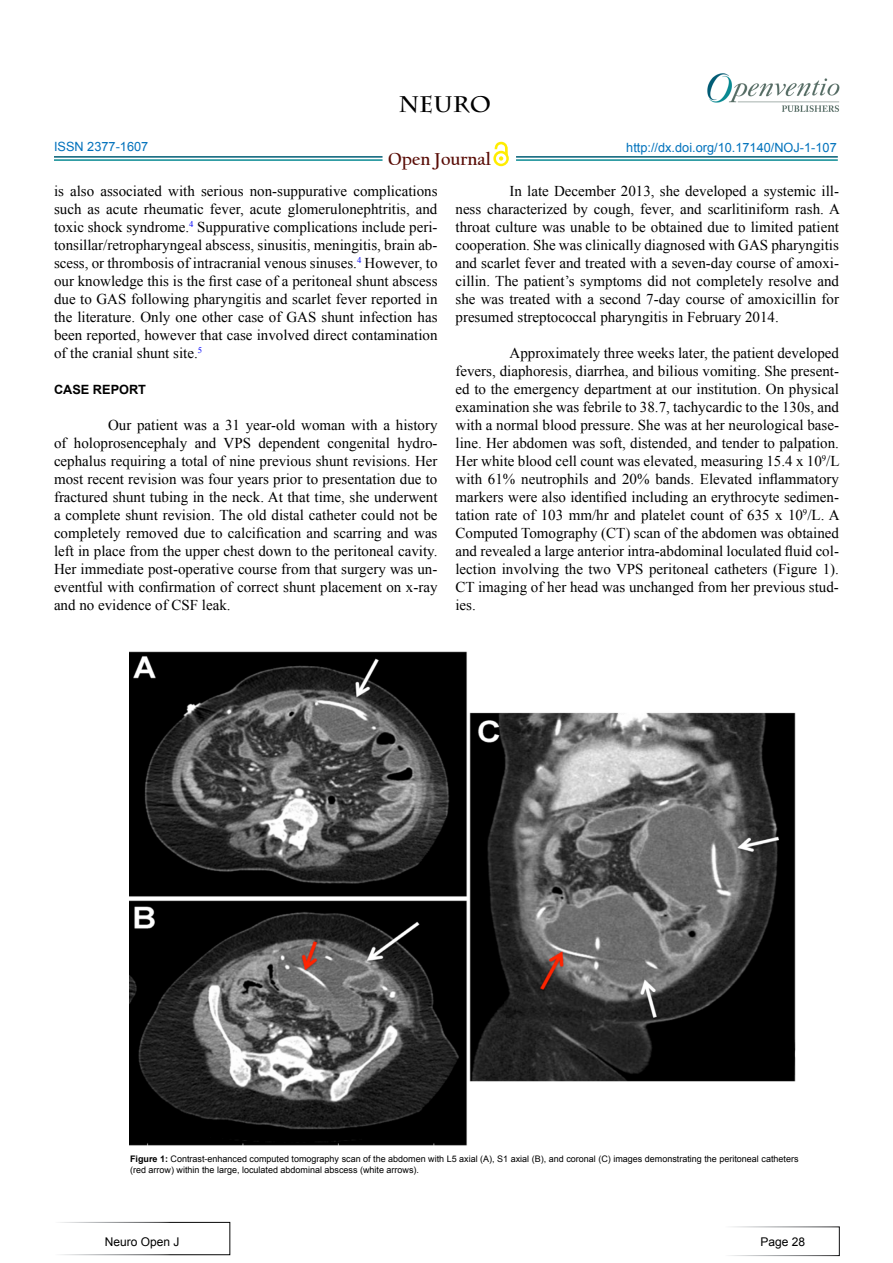
<style>
.page{position:relative;width:893px;height:1263px;background:#fff}
.page>*{position:absolute;margin:0;border:0;box-sizing:border-box;transform-origin:0 0}
.t1{font:700 22.5px "Charlemagne Std";color:#000}
.t2{font:700 18.15px "Californian FB";color:#580b05}
.t3{font:15px/18px "Times New Roman";color:#000;text-align:justify}
.t4{font:12.75px "Arial";color:#0072bc}
.t5{font:12.75px "Arial";color:#0071bc}
.t6{font:700 12.75px "Arial";color:#000}
.t7{font:12px "Arial";color:#000}
.t8{font:9px/10.8px "Arial";color:#000}
.s1{font-weight:700}
</style>
<div class="page">
<hr style="left:54px;top:156px;width:328px;height:2px;background:#015d75">
<hr style="left:54px;top:159px;width:328px;height:2px;background:#0a8b93">
<hr style="left:516px;top:156px;width:322px;height:2px;background:#015d75">
<hr style="left:516px;top:159px;width:322px;height:2px;background:#0a8b93">
<svg style="left:493px;top:151px;width:16px;height:15px"></svg>
<div style="left:496px;top:153px;width:10px;height:11px;background:#fff;border-radius:50%"></div>
<svg style="left:495px;top:141px;width:13px;height:20px"></svg>
<div style="left:54px;top:1222px;width:176px;height:33px;border:1px solid #fff"></div>
<div style="left:724px;top:1226px;width:116px;height:30px;border:1px solid #fff"></div>
<img style="left:707px;top:73px;width:133px;height:39px">
<img style="left:130px;top:651px;width:666px;height:495px">
<h1 class="t1" style="left:399px;top:91px;width:94px">NEURO</h1>
<p class="t2" style="left:388px;top:148px;width:104px">Open Journal</p>
<p class="t5" style="left:54px;top:139px;width:96px">ISSN 2377-1607</p>
<p class="t3" style="left:54px;top:182px;width:385px">is also associated with serious non-suppurative complications such as acute rheumatic fever, acute glomerulonephtritis, and toxic shock syndrome.<sup>4</sup> Suppurative complications include peri&shy;tonsillar/retropharyngeal abscess, sinusitis, meningitis, brain ab&shy;scess, or thrombosis of intracranial venous sinuses.<sup>4</sup> However, to our knowledge this is the first case of a peritoneal shunt abscess due to GAS following pharyngitis and scarlet fever reported in the literature. Only one other case of GAS shunt infection has been reported, however that case involved direct contamination of the cranial shunt site.<sup>5</sup></p>
<p class="t6" style="left:54px;top:381px;width:94px">CASE REPORT</p>
<p class="t3" style="left:54px;top:416px;width:385px;text-indent:54px">Our patient was a 31 year-old woman with a history of holoprosencephaly and VPS dependent congenital hydro&shy;cephalus requiring a total of nine previous shunt revisions. Her most recent revision was four years prior to presentation due to fractured shunt tubing in the neck. At that time, she underwent a complete shunt revision. The old distal catheter could not be completely removed due to calcification and scarring and was left in place from the upper chest down to the peritoneal cavity.<br>Her immediate post-operative course from that surgery was un&shy;eventful with confirmation of correct shunt placement on x-ray and no evidence of CSF leak.</p>
<p class="t4" style="left:626px;top:139px;width:212px">http://dx.doi.org/10.17140/NOJ-1-107</p>
<p class="t3" style="left:455px;top:182px;width:386px;text-indent:54px">In late December 2013, she developed a systemic ill&shy;ness characterized by cough, fever, and scarlitiniform rash. A throat culture was unable to be obtained due to limited patient cooperation. She was clinically diagnosed with GAS pharyngitis and scarlet fever and treated with a seven-day course of amoxi&shy;cillin. The patient’s symptoms did not completely resolve and she was treated with a second 7-day course of amoxicillin for presumed streptococcal pharyngitis in February 2014.</p>
<p class="t3" style="left:455px;top:344px;width:386px;text-indent:54px">Approximately three weeks later, the patient developed fevers, diaphoresis, diarrhea, and bilious vomiting. She present&shy;ed to the emergency department at our institution. On physical examination she was febrile to 38.7, tachycardic to the 130s, and with a normal blood pressure. She was at her neurological base&shy;line. Her abdomen was soft, distended, and tender to palpation.<br>Her white blood cell count was elevated, measuring 15.4 x 10<sup>9</sup>/L with 61% neutrophils and 20% bands. Elevated inflammatory markers were also identified including an erythrocyte sedimen&shy;tation rate of 103 mm/hr and platelet count of 635 x 10<sup>9</sup>/L. A Computed Tomography (CT) scan of the abdomen was obtained and revealed a large anterior intra-abdominal loculated fluid col&shy;lection involving the two VPS peritoneal catheters (Figure 1).<br>CT imaging of her head was unchanged from her previous stud&shy;ies.</p>
<p class="t8" style="left:130px;top:1153px;width:670px"><span class="s1">Figure 1:</span> Contrast-enhanced computed tomography scan of the abdomen with L5 axial (A), S1 axial (B), and coronal (C) images demonstrating the peritoneal catheters (red arrow) within the large, loculated abdominal abscess (white arrows).</p>
<p class="t7" style="left:105px;top:1234px;width:76px">Neuro Open J</p>
<p class="t7" style="left:760px;top:1234px;width:46px">Page 28</p>
</div>
